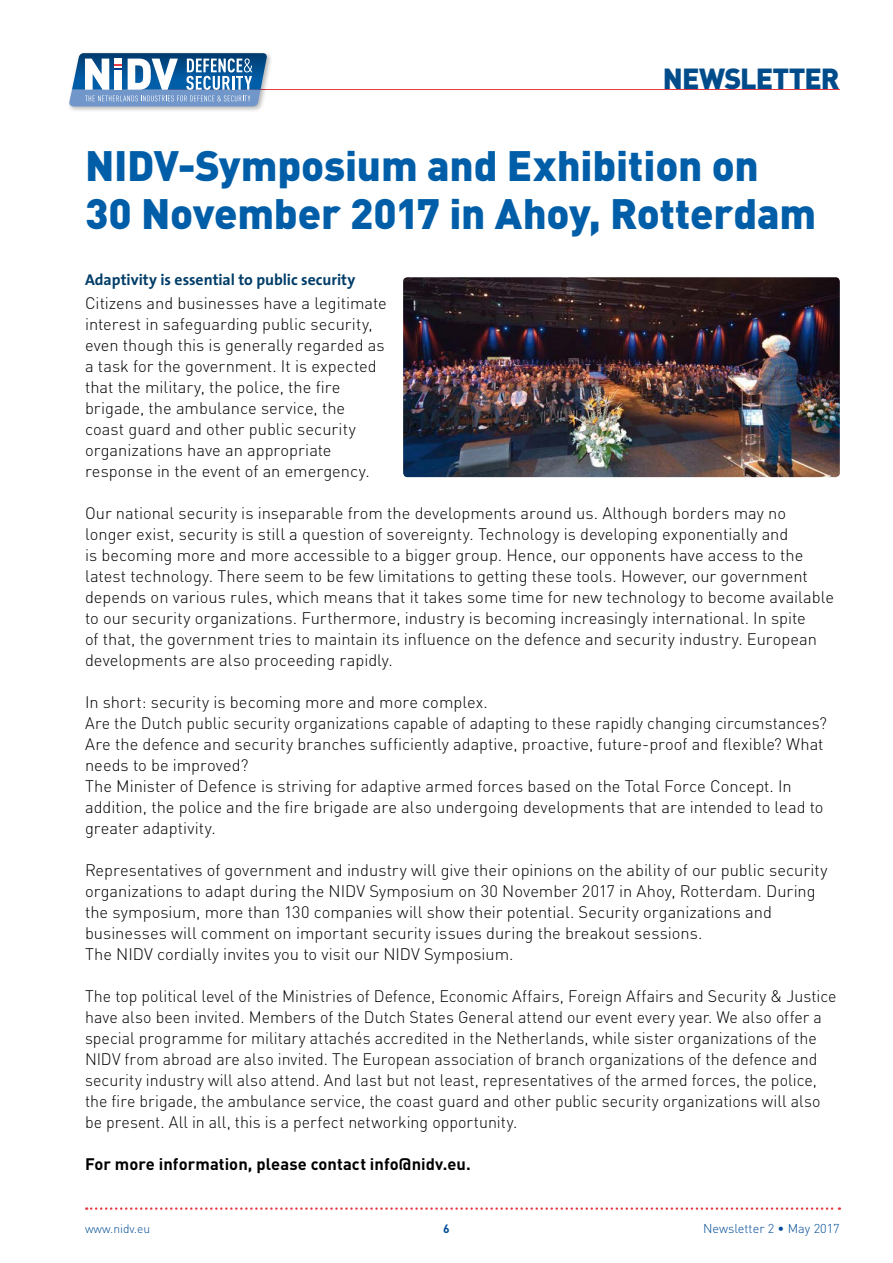
<style>
.page{position:relative;width:893px;height:1263px;background:#fff}
.page>*{position:absolute;margin:0;border:0;box-sizing:border-box;transform-origin:0 0}
.t1{font:900 42px/48px "DIN Pro";letter-spacing:-.005em;color:#005ea8}
.t2{font:900 28.65px "DIN Pro";letter-spacing:-.03em;color:#004c8b}
.t3{font:300 16.5px/21px "DIN Pro";color:#000}
.t4{font:700 16.5px "DIN Pro";letter-spacing:.005em;color:#000}
.t5{font:700 15.75px "The Sans";letter-spacing:-.005em;color:#003d69}
.t6{font:300 12.75px "DIN Pro";color:#004c98}
.t7{font:300 12px "DIN Pro";color:#004c98}
.t8{font:700 12px "DIN Pro";color:#004c98}
</style>
<div class="page">
<svg style="left:86px;top:1207px;width:754px;height:3px"></svg>
<hr style="left:165px;top:89px;width:675px;height:1px;background:#e63a44">
<div style="left:67px;top:51px;width:206px;height:62px;background:#000;opacity:.3"></div>
<svg style="left:69px;top:53px;width:199px;height:53px"></svg>
<img style="left:403px;top:277px;width:437px;height:200px">
<h2 class="t2" style="left:663px;top:59px;width:178px">NEWSLETTER</h2>
<h1 class="t1" style="left:85px;top:140px;width:733px">NIDV-Symposium and Exhibition on<br>30 November 2017 in Ahoy, Rotterdam</h1>
<p class="t5" style="left:85px;top:266px;width:272px">Adaptivity is essential to public security</p>
<p class="t3" style="left:85px;top:292px;width:303px">Citizens and businesses have a legitimate interest in safeguarding public security, even though this is generally regarded as a task for the government. It is expected that the military, the police, the fire brigade, the ambulance service, the coast guard and other public security organizations have an appropriate response in the event of an emergency.</p>
<p class="t3" style="left:85px;top:502px;width:751px">Our national security is inseparable from the developments around us. Although borders may no longer exist, security is still a question of sovereignty. Technology is developing exponentially and<br>is becoming more and more accessible to a bigger group. Hence, our opponents have access to the latest technology. There seem to be few limitations to getting these tools. However, our government depends on various rules, which means that it takes some time for new technology to become available to our security organizations. Furthermore, industry is becoming increasingly international. In spite<br>of that, the government tries to maintain its influence on the defence and security industry. European developments are also proceeding rapidly.</p>
<p class="t3" style="left:85px;top:691px;width:743px">In short: security is becoming more and more complex.<br>Are the Dutch public security organizations capable of adapting to these rapidly changing circumstances?<br>Are the defence and security branches sufficiently adaptive, proactive, future-proof and flexible? What needs to be improved?<br>The Minister of Defence is striving for adaptive armed forces based on the Total Force Concept. In addition, the police and the fire brigade are also undergoing developments that are intended to lead to greater adaptivity.</p>
<p class="t3" style="left:85px;top:859px;width:744px">Representatives of government and industry will give their opinions on the ability of our public security organizations to adapt during the NIDV Symposium on 30 November 2017 in Ahoy, Rotterdam. During the symposium, more than 130 companies will show their potential. Security organizations and businesses will comment on important security issues during the breakout sessions.<br>The NIDV cordially invites you to visit our NIDV Symposium.</p>
<p class="t3" style="left:85px;top:985px;width:753px">The top political level of the Ministries of Defence, Economic Affairs, Foreign Affairs and Security &amp; Justice have also been invited. Members of the Dutch States General attend our event every year. We also offer a special programme for military attachés accredited in the Netherlands, while sister organizations of the NIDV from abroad are also invited. The European association of branch organizations of the defence and security industry will also attend. And last but not least, representatives of the armed forces, the police, the fire brigade, the ambulance service, the coast guard and other public security organizations will also be present. All in all, this is a perfect networking opportunity.</p>
<p class="t4" style="left:85px;top:1153px;width:387px">For more information, please contact info@nidv.eu.</p>
<p class="t7" style="left:85px;top:1220px;width:67px">www.nidv.eu</p>
<p class="t8" style="left:443px;top:1220px;width:8px">6</p>
<p class="t6" style="left:703px;top:1219px;width:138px">Newsletter 2 • May 2017</p>
</div>
